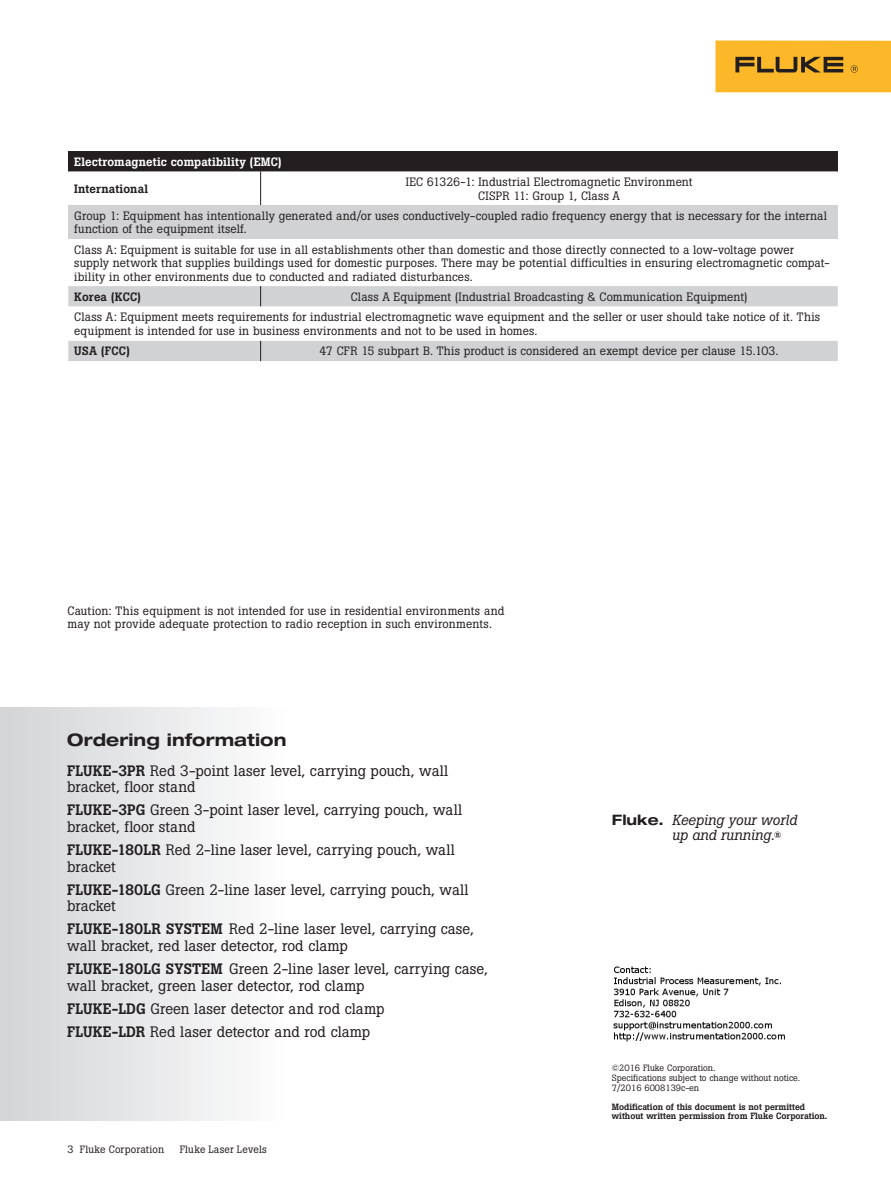
<style>
.page{position:relative;width:891px;height:1188px;background:#fff}
.page>*{position:absolute;margin:0;border:0;box-sizing:border-box;transform-origin:0 0}
.t1{font:700 expanded 17.25px "Helvetica Neue LT Std";letter-spacing:.005em;color:#231f20}
.t2{font:15px/16.5px "Boton Pro";letter-spacing:.005em;color:#231f20}
.t3{font:italic 14.4px/14.4px "Boton Pro";color:#231f20}
.t4{font:12px/13.5px "Boton Pro";letter-spacing:.01em;color:#231f20}
.t5{font:500 12px "Boton Pro";letter-spacing:.015em;color:#fff}
.t6{font:500 12px "Boton Pro";letter-spacing:.01em;color:#231f20}
.t7{font:10.5px "Boton Pro";letter-spacing:.02em;color:#231f20}
.t8{font:500 9px/9.8px "Boton Pro";letter-spacing:-.005em;color:#231f20}
.t9{font:9px/9.8px "Boton Pro";color:#231f20}
.s1{font-weight:500}
.s2{font-family:"Helvetica Neue LT Std";font-weight:700;font-style:normal;font-stretch:expanded}
.s3{font-weight:500;font-style:normal;font-size:9px}
</style>
<div class="page">
<div style="left:716px;top:40px;width:175px;height:52px;background:#fcb828"></div>
<svg style="left:735px;top:57px;width:108px;height:15px"></svg>
<svg style="left:851px;top:65px;width:7px;height:8px"></svg>
<div style="left:68px;top:151px;width:770px;height:20px;background:#231f20"></div>
<svg style="left:68px;top:171px;width:770px;height:34px"></svg>
<div style="left:68px;top:205px;width:770px;height:34px;background:#d1d2d4"></div>
<hr style="left:260px;top:171px;width:1px;height:34px;background:#231f20">
<div style="left:68px;top:286px;width:770px;height:20px;background:#d1d2d4"></div>
<div style="left:68px;top:341px;width:770px;height:20px;background:#d1d2d4"></div>
<div style="left:0;top:707px;width:499px;height:413px;background:linear-gradient(to right,#dadbdd,#fff)"></div>
<img style="left:613px;top:966px;width:172px;height:76px">
<p class="t5" style="left:74px;top:154px;width:209px">Electromagnetic compatibility (EMC)</p>
<p class="t6" style="left:74px;top:181px;width:76px">International</p>
<p class="t4" style="left:406px;top:175px;width:288px;text-align:center">IEC 61326-1: Industrial Electromagnetic Environment<br>CISPR 11: Group 1, Class A</p>
<p class="t4" style="left:74px;top:209px;width:754px">Group 1: Equipment has intentionally generated and/or uses conductively-coupled radio frequency energy that is necessary for the internal function of the equipment itself.</p>
<p class="t4" style="left:74px;top:243px;width:757px">Class A: Equipment is suitable for use in all establishments other than domestic and those directly connected to a low-voltage power supply network that supplies buildings used for domestic purposes. There may be potential difficulties in ensuring electromagnetic compat&shy;ibility in other environments due to conducted and radiated disturbances.</p>
<p class="t6" style="left:74px;top:289px;width:68px">Korea (KCC)</p>
<p class="t4" style="left:74px;top:286px;width:747px;line-height:20.5px;text-indent:276px">Class A Equipment (Industrial Broadcasting &amp; Communication Equipment)<br>Class A: Equipment meets requirements for industrial electromagnetic wave equipment and the seller or user should take notice of it. This</p>
<p class="t4" style="left:74px;top:324px;width:465px">equipment is intended for use in business environments and not to be used in homes.</p>
<p class="t6" style="left:74px;top:344px;width:57px">USA (FCC)</p>
<p class="t4" style="left:320px;top:345px;width:461px">47 CFR 15 subpart B. This product is considered an exempt device per clause 15.103.</p>
<p class="t4" style="left:68px;top:604px;width:439px">Caution: This equipment is not intended for use in residential environments and may not provide adequate protection to radio reception in such environments.</p>
<h1 class="t1" style="left:67px;top:729px;width:221px">Ordering information</h1>
<p class="t2" style="left:67px;top:762px;width:382px"><span class="s1">FLUKE-3PR</span> Red 3-point laser level, carrying pouch, wall bracket, floor stand</p>
<p class="t2" style="left:67px;top:802px;width:396px"><span class="s1">FLUKE-3PG</span> Green 3-point laser level, carrying pouch, wall bracket, floor stand</p>
<p class="t2" style="left:67px;top:842px;width:389px"><span class="s1">FLUKE-180LR</span> Red 2-line laser level, carrying pouch, wall bracket</p>
<p class="t2" style="left:67px;top:881px;width:403px"><span class="s1">FLUKE-180LG</span> Green 2-line laser level, carrying pouch, wall bracket</p>
<p class="t2" style="left:67px;top:921px;width:408px"><span class="s1">FLUKE-180LR SYSTEM</span> Red 2-line laser level, carrying case, wall bracket, red laser detector, rod clamp</p>
<p class="t2" style="left:67px;top:961px;width:422px"><span class="s1">FLUKE-180LG SYSTEM</span> Green 2-line laser level, carrying case, wall bracket, green laser detector, rod clamp</p>
<p class="t2" style="left:67px;top:997px;width:319px;line-height:23.2px"><span class="s1">FLUKE-LDG</span> Green laser detector and rod clamp<br><span class="s1">FLUKE-LDR</span> Red laser detector and rod clamp</p>
<p class="t7" style="left:68px;top:1142px;width:98px">3 Fluke Corporation</p>
<p class="t7" style="left:180px;top:1142px;width:89px">Fluke Laser Levels</p>
<p class="t3" style="left:672px;top:813px;width:127px;text-indent:-60px"><span class="s2">Fluke.</span> Keeping your world up and running.<span class="s3">®</span></p>
<p class="t9" style="left:612px;top:1063px;width:190px">©2016 Fluke Corporation.<br>Specifications subject to change without notice.<br>7/2016 6008139c-en</p>
<p class="t8" style="left:612px;top:1102px;width:217px">Modification of this document is not permitted without written permission from Fluke Corporation.</p>
</div>
